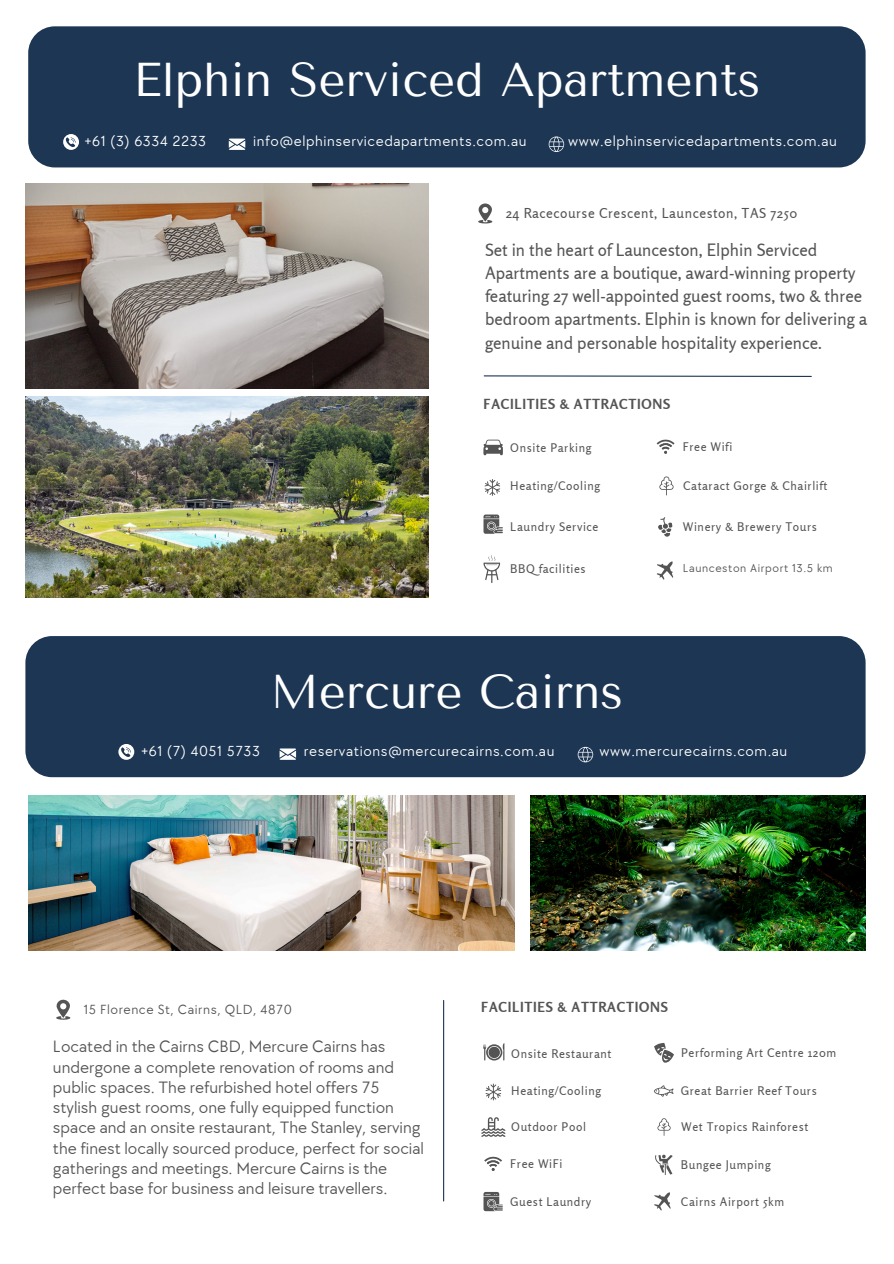
<style>
.page{position:relative;width:894px;height:1264px;background:#fff}
.page>*{position:absolute;margin:0;border:0;box-sizing:border-box;transform-origin:0 0}
.t1{font:47.25px "Tenor Sans";color:#fff}
.t2{font:16.95px/20.2px "TT Chocolates";color:#545454}
.t3{font:16.95px/23.1px "Rosario";color:#545454}
.t4{font:15px "TT Chocolates";letter-spacing:.04em;color:#fff}
.t5{font:700 13.8px "Rosario";letter-spacing:.05em;color:#545454}
.t6{font:13.65px "Rosario";letter-spacing:.04em;color:#545454}
.t7{font:13.65px "TT Chocolates";letter-spacing:.04em;color:#545454}
.t8{font:11.85px "Rosario";letter-spacing:.05em;color:#545454}
.t9{font:11.85px "TT Chocolates";letter-spacing:.05em;color:#545454}
</style>
<div class="page">
<img style="left:28px;top:795px;width:486px;height:155px">
<img style="left:530px;top:795px;width:334px;height:155px">
<img style="left:25px;top:184px;width:403px;height:204px">
<img style="left:25px;top:397px;width:403px;height:200px">
<svg style="left:56px;top:999px;width:14px;height:20px"></svg>
<svg style="left:478px;top:203px;width:14px;height:20px"></svg>
<div style="left:25px;top:636px;width:840px;height:141px;background:#1d3653;border-radius:27px"></div>
<div style="left:28px;top:26px;width:837px;height:141px;background:#1d3653;border-radius:27px"></div>
<svg style="left:63px;top:134px;width:16px;height:16px"></svg>
<svg style="left:483px;top:375px;width:329px;height:2px"></svg>
<svg style="left:483px;top:439px;width:19px;height:16px"></svg>
<svg style="left:656px;top:439px;width:18px;height:15px"></svg>
<svg style="left:484px;top:479px;width:16px;height:17px"></svg>
<svg style="left:483px;top:514px;width:19px;height:19px"></svg>
<svg style="left:483px;top:555px;width:17px;height:28px"></svg>
<svg style="left:484px;top:1156px;width:18px;height:14px"></svg>
<svg style="left:485px;top:1083px;width:16px;height:17px"></svg>
<svg style="left:483px;top:1043px;width:21px;height:17px"></svg>
<svg style="left:481px;top:1117px;width:24px;height:19px"></svg>
<svg style="left:483px;top:1192px;width:19px;height:18px"></svg>
<hr style="left:443px;top:1000px;width:1px;height:200px;background:#1d3653">
<svg style="left:654px;top:1192px;width:17px;height:19px"></svg>
<svg style="left:654px;top:1042px;width:20px;height:21px"></svg>
<svg style="left:655px;top:1154px;width:17px;height:21px"></svg>
<svg style="left:657px;top:1118px;width:13px;height:17px"></svg>
<svg style="left:653px;top:1085px;width:19px;height:11px"></svg>
<svg style="left:659px;top:476px;width:14px;height:19px"></svg>
<svg style="left:658px;top:517px;width:15px;height:20px"></svg>
<svg style="left:656px;top:561px;width:18px;height:19px"></svg>
<svg style="left:118px;top:744px;width:16px;height:15px"></svg>
<svg style="left:229px;top:139px;width:16px;height:11px"></svg>
<svg style="left:548px;top:136px;width:16px;height:16px"></svg>
<svg style="left:279px;top:748px;width:17px;height:11px"></svg>
<svg style="left:577px;top:746px;width:16px;height:16px"></svg>
<h1 class="t1" style="left:133px;top:53px;width:629px">Elphin Serviced Apartments</h1>
<p class="t4" style="left:85px;top:132px;width:123px">+61 (3) 6334 2233</p>
<p class="t4" style="left:253px;top:132px;width:275px">info@elphinservicedapartments.com.au</p>
<p class="t4" style="left:568px;top:132px;width:270px">www.elphinservicedapartments.com.au</p>
<p class="t6" style="left:505px;top:204px;width:293px">24 Racecourse Crescent, Launceston, TAS 7250</p>
<p class="t3" style="left:485px;top:238px;width:383px">Set in the heart of Launceston, Elphin Serviced Apartments are a boutique, award-winning property featuring 27 well-appointed guest rooms, two &amp; three bedroom apartments. Elphin is known for delivering a genuine and personable hospitality experience.</p>
<p class="t5" style="left:483px;top:395px;width:188px">FACILITIES &amp; ATTRACTIONS</p>
<p class="t8" style="left:510px;top:440px;width:83px">Onsite Parking</p>
<p class="t8" style="left:682px;top:440px;width:51px">Free Wifi</p>
<p class="t8" style="left:510px;top:478px;width:91px">Heating/Cooling</p>
<p class="t8" style="left:510px;top:519px;width:90px">Laundry Service</p>
<p class="t8" style="left:510px;top:561px;width:77px">BBQ facilities</p>
<h1 class="t1" style="left:270px;top:665px;width:354px">Mercure Cairns</h1>
<p class="t8" style="left:683px;top:478px;width:146px">Cataract Gorge &amp; Chairlift</p>
<p class="t8" style="left:682px;top:519px;width:135px">Winery &amp; Brewery Tours</p>
<p class="t9" style="left:682px;top:561px;width:151px">Launceston Airport 13.5 km</p>
<p class="t4" style="left:141px;top:742px;width:120px">+61 (7) 4051 5733</p>
<p class="t4" style="left:599px;top:742px;width:189px">www.mercurecairns.com.au</p>
<p class="t4" style="left:304px;top:742px;width:252px">reservations@mercurecairns.com.au</p>
<p class="t7" style="left:84px;top:1001px;width:210px">15 Florence St, Cairns, QLD, 4870</p>
<p class="t2" style="left:53px;top:1037px;width:372px">Located in the Cairns CBD, Mercure Cairns has undergone a complete renovation of rooms and public spaces. The refurbished hotel offers 75 stylish guest rooms, one fully equipped function space and an onsite restaurant, The Stanley, serving the finest locally sourced produce, perfect for social gatherings and meetings. Mercure Cairns is the perfect base for business and leisure travellers.</p>
<p class="t5" style="left:481px;top:998px;width:188px">FACILITIES &amp; ATTRACTIONS</p>
<p class="t8" style="left:511px;top:1046px;width:102px">Onsite Restaurant</p>
<p class="t8" style="left:511px;top:1082px;width:91px">Heating/Cooling</p>
<p class="t8" style="left:511px;top:1119px;width:76px">Outdoor Pool</p>
<p class="t8" style="left:510px;top:1156px;width:54px">Free WiFi</p>
<p class="t8" style="left:510px;top:1193px;width:82px">Guest Laundry</p>
<p class="t8" style="left:681px;top:1045px;width:157px">Performing Art Centre 120m</p>
<p class="t8" style="left:680px;top:1082px;width:137px">Great Barrier Reef Tours</p>
<p class="t8" style="left:681px;top:1119px;width:129px">Wet Tropics Rainforest</p>
<p class="t8" style="left:680px;top:1157px;width:91px">Bungee Jumping</p>
<p class="t8" style="left:680px;top:1193px;width:105px">Cairns Airport 5km</p>
</div>
